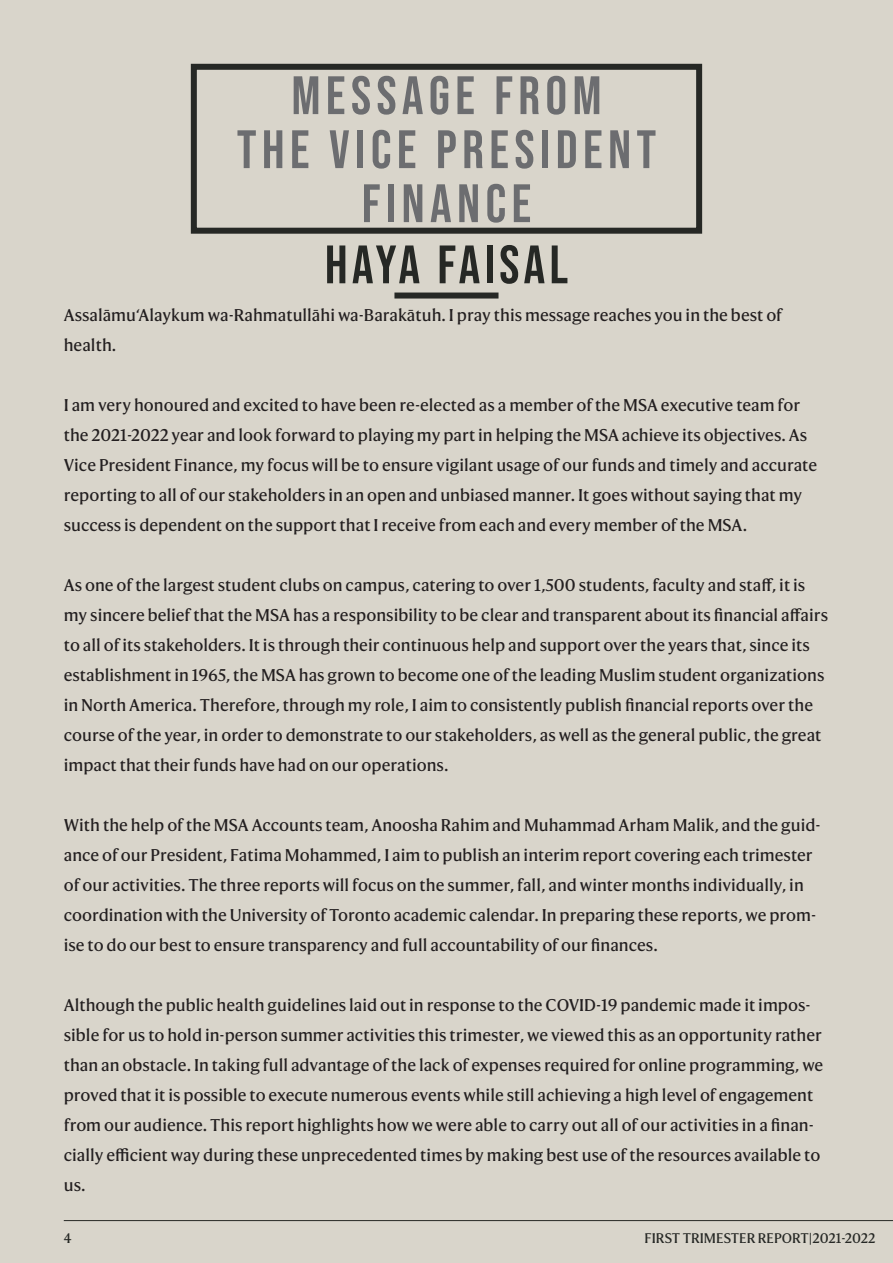
<style>
.page{position:relative;width:893px;height:1263px;background:#d9d5cb}
.page>*{position:absolute;margin:0;border:0;box-sizing:border-box;transform-origin:0 0}
.Header_-_Align_Cente{font:54px "Bebas Neue";letter-spacing:.1em;color:#6c6d70}
.Subhead_-_Align_Cent{font:54px "Bebas Neue";letter-spacing:.08em;color:#262825}
.t1{font:16.5px/30px "Harding Text Web";color:#231f20}
.Running_Footer_-_Ali{font:13.5px "Harding Text Web";color:#262825}
</style>
<div class="page">
<hr style="left:64px;top:1220px;width:829px;height:1px;background:#262825">
<div style="left:394px;top:293px;width:104px;height:6px;background:#262825"></div>
<div style="left:191px;top:64px;width:511px;height:170px;border:6px solid #262825"></div>
<p class="Header_-_Align_Cente" style="left:291px;top:65px;width:312px">MESSAGE FROM</p>
<p class="Header_-_Align_Cente" style="left:237px;top:119px;width:421px">THE VICE PRESIDENT</p>
<p class="Header_-_Align_Cente" style="left:362px;top:173px;width:171px">FINANCE</p>
<p class="Subhead_-_Align_Cent" style="left:325px;top:234px;width:245px">HAYA FAISAL</p>
<p class="t1" style="left:64px;top:300px;width:721px">Assalāmu‘Alaykum wa-Rahmatullāhi wa-Barakātuh. I pray this message reaches you in the best of health.</p>
<p class="t1" style="left:64px;top:390px;width:755px">I am very honoured and excited to have been re-elected as a member of the MSA executive team for the 2021-2022 year and look forward to playing my part in helping the MSA achieve its objectives. As Vice President Finance, my focus will be to ensure vigilant usage of our funds and timely and accurate reporting to all of our stakeholders in an open and unbiased manner. It goes without saying that my success is dependent on the support that I receive from each and every member of the MSA.</p>
<p class="t1" style="left:64px;top:570px;width:766px">As one of the largest student clubs on campus, catering to over 1,500 students, faculty and staff, it is my sincere belief that the MSA has a responsibility to be clear and transparent about its financial affairs to all of its stakeholders. It is through their continuous help and support over the years that, since its establishment in 1965, the MSA has grown to become one of the leading Muslim student organizations in North America. Therefore, through my role, I aim to consistently publish financial reports over the course of the year, in order to demonstrate to our stakeholders, as well as the general public, the great impact that their funds have had on our operations.</p>
<p class="t1" style="left:64px;top:810px;width:758px">With the help of the MSA Accounts team, Anoosha Rahim and Muhammad Arham Malik, and the guid&shy;ance of our President, Fatima Mohammed, I aim to publish an interim report covering each trimester of our activities. The three reports will focus on the summer, fall, and winter months individually, in coordination with the University of Toronto academic calendar. In preparing these reports, we prom&shy;ise to do our best to ensure transparency and full accountability of our finances.</p>
<p class="t1" style="left:64px;top:990px;width:761px">Although the public health guidelines laid out in response to the COVID-19 pandemic made it impos&shy;sible for us to hold in-person summer activities this trimester, we viewed this as an opportunity rather than an obstacle. In taking full advantage of the lack of expenses required for online programming, we proved that it is possible to execute numerous events while still achieving a high level of engagement from our audience. This report highlights how we were able to carry out all of our activities in a finan&shy;cially efficient way during these unprecedented times by making best use of the resources available to us.</p>
<p class="Running_Footer_-_Ali" style="left:64px;top:1230px;width:9px">4</p>
<p class="Running_Footer_-_Ali" style="left:644px;top:1230px;width:233px">FIRST TRIMESTER REPORT|2021-2022</p>
</div>
